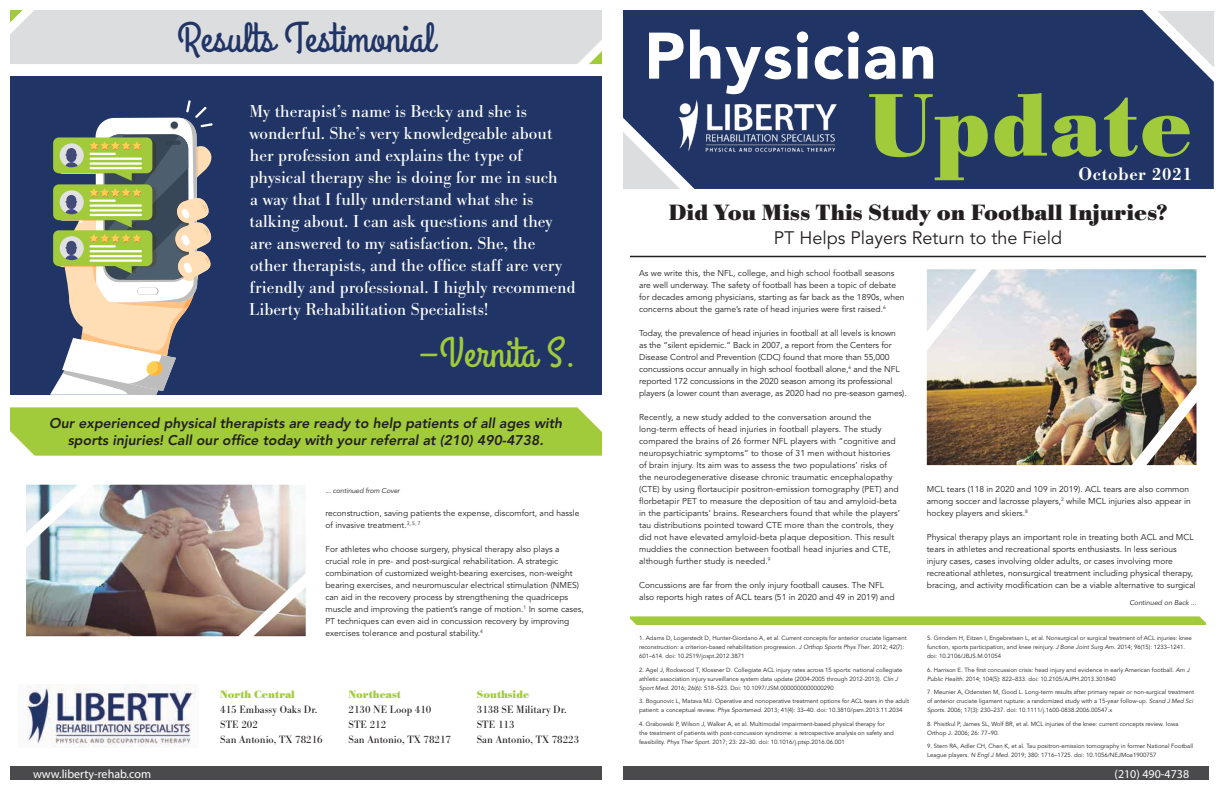
<style>
.page{position:relative;width:1224px;height:792px;background:#fff}
.page>*{position:absolute;margin:0;border:0;box-sizing:border-box;transform-origin:0 0}
.t1{font:700 92.2px "Bodoni URW";letter-spacing:.02em;color:#a1cb3b}
.t2{font:900 65px "Avenir LT Std";letter-spacing:.02em;color:#fff}
.t3{font:42px "Grand Hotel";letter-spacing:.01em;color:#203566}
.t4{font:42px "Grand Hotel";letter-spacing:.01em;color:#a1cb3b}
.t5{font:700 23px "Bodoni URW";color:#231f20}
.t6{font:500 18.7px "Bodoni URW";letter-spacing:.04em;color:#fff}
.t7{font:18px/22px "Bodoni URW";color:#fff}
.t8{font:18px "Avenir LT Std";color:#231f20}
.t9{font:italic 800 14px/17px "Avenir LT Std";color:#231f20;text-align:center}
.t10{font:12px "Myriad Pro";color:#fff}
.t11{font:11px/15px "Bodoni URW";color:#231f20}
.t12{font:700 11px "Bodoni URW";color:#a1cb3b}
.t13{font:8.5px/12px "Avenir LT Std";color:#231f20}
.t14{font:italic 7px "Avenir LT Std";letter-spacing:-.01em;color:#231f20}
.t15{font:6px/9px "Avenir LT Std";color:#231f20}
.s1{font-style:italic}
</style>
<div class="page">
<div style="left:10px;top:10px;width:592px;height:54px;background:#dcddde"></div>
<div style="left:10px;top:77px;width:603px;height:318px;background:#203566"></div>
<div style="left:623px;top:10px;width:591px;height:179px;background:#203566"></div>
<img style="left:672px;top:99px;width:170px;height:58px">
<img style="left:27px;top:684px;width:172px;height:63px">
<div style="left:11px;top:767px;width:1198px;height:13px;background:#4a4a4c"></div>
<svg style="left:50px;top:100px;width:163px;height:295px"></svg>
<svg style="left:630px;top:616px;width:576px;height:9px;background:#a5cd45"></svg>
<img style="left:26px;top:485px;width:280px;height:151px">
<hr style="left:630px;top:256px;width:576px;height:1px;background:#231f20">
<div style="left:10px;top:407px;width:592px;height:49px;background:#a1cb3b"></div>
<img style="left:927px;top:269px;width:270px;height:196px">
<div style="left:602px;top:0;width:20px;height:792px;background:#fff"></div>
<h3 class="t3" style="left:178px;top:11px;width:258px">Results Testimonial</h3>
<p class="t7" style="left:249px;top:100px;width:328px">My therapist’s name is Becky and she is wonderful. She’s very knowledgeable about her profession and explains the type of physical therapy she is doing for me in such<br>a way that I fully understand what she is talking about. I can ask questions and they are answered to my satisfaction. She, the other therapists, and the office staff are very friendly and professional. I highly recommend Liberty Rehabilitation Specialists!</p>
<h3 class="t4" style="left:419px;top:327px;width:159px">–Vernita S.</h3>
<h3 class="t9" style="left:49px;top:415px;width:515px">Our experienced physical therapists are ready to help patients of all ages with sports injuries! Call our office today with your referral at (210) 490-4738.</h3>
<p class="t14" style="left:325px;top:487px;width:76px">... continued from Cover</p>
<p class="t13" style="left:325px;top:507px;width:256px">reconstruction, saving patients the expense, discomfort, and hassle of invasive treatment.<sup>3,</sup> <sup>5,</sup> <sup>7</sup></p>
<p class="t13" style="left:325px;top:543px;width:260px">For athletes who choose surgery, physical therapy also plays a crucial role in pre- and post-surgical rehabilitation. A strategic combination of customized weight-bearing exercises, non-weight bearing exercises, and neuromuscular electrical stimulation (NMES) can aid in the recovery process by strengthening the quadriceps muscle and improving the patient’s range of motion.<sup>1</sup> In some cases, PT techniques can even aid in concussion recovery by improving exercises tolerance and postural stability.<sup>4</sup></p>
<p class="t12" style="left:220px;top:688px;width:76px">North Central</p>
<p class="t11" style="left:220px;top:702px;width:104px">415 Embassy Oaks Dr.<br>STE 202<br>San Antonio, TX 78216</p>
<p class="t12" style="left:349px;top:688px;width:54px">Northeast</p>
<p class="t11" style="left:349px;top:702px;width:104px">2130 NE Loop 410<br>STE 212<br>San Antonio, TX 78217</p>
<p class="t12" style="left:477px;top:688px;width:54px">Southside</p>
<p class="t11" style="left:477px;top:702px;width:104px">3138 SE Military Dr.<br>STE 113<br>San Antonio, TX 78223</p>
<h2 class="t2" style="left:644px;top:17px;width:294px">Physician</h2>
<h1 class="t1" style="left:867px;top:71px;width:326px">Update</h1>
<h3 class="t6" style="left:1078px;top:163px;width:115px">October 2021</h3>
<h3 class="t5" style="left:668px;top:199px;width:501px">Did You Miss This Study on Football Injuries?</h3>
<h3 class="t8" style="left:774px;top:227px;width:290px">PT Helps Players Return to the Field</h3>
<p class="t13" style="left:639px;top:267px;width:267px">As we write this, the NFL, college, and high school football seasons are well underway. The safety of football has been a topic of debate for decades among physicians, starting as far back as the 1890s, when concerns about the game’s rate of head injuries were first raised.<sup>6</sup></p>
<p class="t13" style="left:639px;top:327px;width:269px">Today, the prevalence of head injuries in football at all levels is known<br>as the “silent epidemic.” Back in 2007, a report from the Centers for Disease Control and Prevention (CDC) found that more than 55,000 concussions occur annually in high school football alone,<sup>6</sup> and the NFL reported 172 concussions in the 2020 season among its professional players (a lower count than average, as 2020 had no pre-season games).</p>
<p class="t13" style="left:639px;top:411px;width:262px">Recently, a new study added to the conversation around the long-term effects of head injuries in football players. The study compared the brains of 26 former NFL players with “cognitive and neuropsychiatric symptoms’’ to those of 31 men without histories of brain injury. Its aim was to assess the two populations’ risks of the neurodegenerative disease chronic traumatic encephalopathy (CTE) by using flortaucipir positron-emission tomography (PET) and florbetapir PET to measure the deposition of tau and amyloid-beta in the participants’ brains. Researchers found that while the players’ tau distributions pointed toward CTE more than the controls, they did not have elevated amyloid-beta plaque deposition. This result muddies the connection between football head injuries and CTE, although further study is needed.<sup>9</sup></p>
<p class="t13" style="left:639px;top:579px;width:257px">Concussions are far from the only injury football causes. The NFL also reports high rates of ACL tears (51 in 2020 and 49 in 2019) and</p>
<p class="t15" style="left:639px;top:634px;width:269px">1. Adams D, Logerstedt D, Hunter-Giordano A, et al. Current concepts for anterior cruciate ligament reconstruction: a criterion-based rehabilitation progression. <span class="s1">J Orthop Sports Phys Ther</span>. 2012; 42(7):<br>601–614. doi: 10.2519/jospt.2012.3871</p>
<p class="t15" style="left:639px;top:666px;width:265px">2. Agel J, Rockwood T, Klossner D. Collegiate ACL injury rates across 15 sports: national collegiate athletic association injury surveillance system data update (2004-2005 through 2012-2013). <span class="s1">Clin J<br>Sport Med</span>. 2016; 26(6): 518–523. Doi: 10.1097/JSM.0000000000000290</p>
<p class="t15" style="left:639px;top:697px;width:271px">3. Bogunovic L, Matava MJ. Operative and nonoperative treatment options for ACL tears in the adult patient: a conceptual review. <span class="s1">Phys Sportsmed.</span> 2013; 41(4): 33–40. doi: 10.3810/psm.2013.11.2034</p>
<p class="t15" style="left:639px;top:720px;width:256px">4. Grabowski P, Wilson J, Walker A, et al. Multimodal impairment-based physical therapy for the treatment of patients with post-concussion syndrome: a retrospective analysis on safety and feasibility. <span class="s1">Phys Ther Sport</span>. 2017; 23: 22–30. doi: 10.1016/j.ptsp.2016.06.001</p>
<p class="t13" style="left:927px;top:483px;width:266px">MCL tears (118 in 2020 and 109 in 2019). ACL tears are also common among soccer and lacrosse players,<sup>2</sup> while MCL injuries also appear in hockey players and skiers.<sup>8</sup></p>
<p class="t13" style="left:927px;top:531px;width:270px">Physical therapy plays an important role in treating both ACL and MCL tears in athletes and recreational sports enthusiasts. In less serious injury cases, cases involving older adults, or cases involving more recreational athletes, nonsurgical treatment including physical therapy, bracing, and activity modification can be a viable alternative to surgical</p>
<p class="t14" style="left:1129px;top:598px;width:69px">Continued on Back ...</p>
<p class="t15" style="left:927px;top:634px;width:266px">5. Grindem H, Eitzen I, Engebretsen L, et al. Nonsurgical or surgical treatment of ACL injuries: knee function, sports participation, and knee reinjury. <span class="s1">J Bone Joint Surg Am</span>. 2014; 96(15): 1233–1241. doi: 10.2106/JBJS.M.01054</p>
<p class="t15" style="left:927px;top:666px;width:264px">6. Harrison E. The first concussion crisis: head injury and evidence in early American football. <span class="s1">Am J<br>Public Health</span>. 2014; 104(5): 822–833. doi: 10.2105/AJPH.2013.301840</p>
<p class="t15" style="left:927px;top:688px;width:269px">7. Meunier A, Odensten M, Good L. Long-term results after primary repair or non-surgical treatment of anterior cruciate ligament rupture: a randomized study with a 15-year follow-up. <span class="s1">Scand J Med Sci<br>Sports.</span> 2006; 17(3): 230–237. doi: 10.1111/j.1600-0838.2006.00547.x</p>
<p class="t15" style="left:927px;top:720px;width:253px">8. Phisitkul P, James SL, Wolf BR, et al. MCL injuries of the knee: current concepts review. Iowa<br>Orthop J. 2006; 26: 77–90.</p>
<p class="t15" style="left:927px;top:742px;width:268px">9. Stern RA, Adler CH, Chen K, et al. Tau positron-emission tomography in former National Football<br>League players. <span class="s1">N Engl J Med</span>. 2019; 380: 1716–1725. doi: 10.1056/NEJMoa1900757</p>
<h3 class="t10" style="left:33px;top:766px;width:120px">www.liberty-rehab.com</h3>
<h3 class="t10" style="left:1115px;top:766px;width:76px">(210) 490-4738</h3>
</div>
